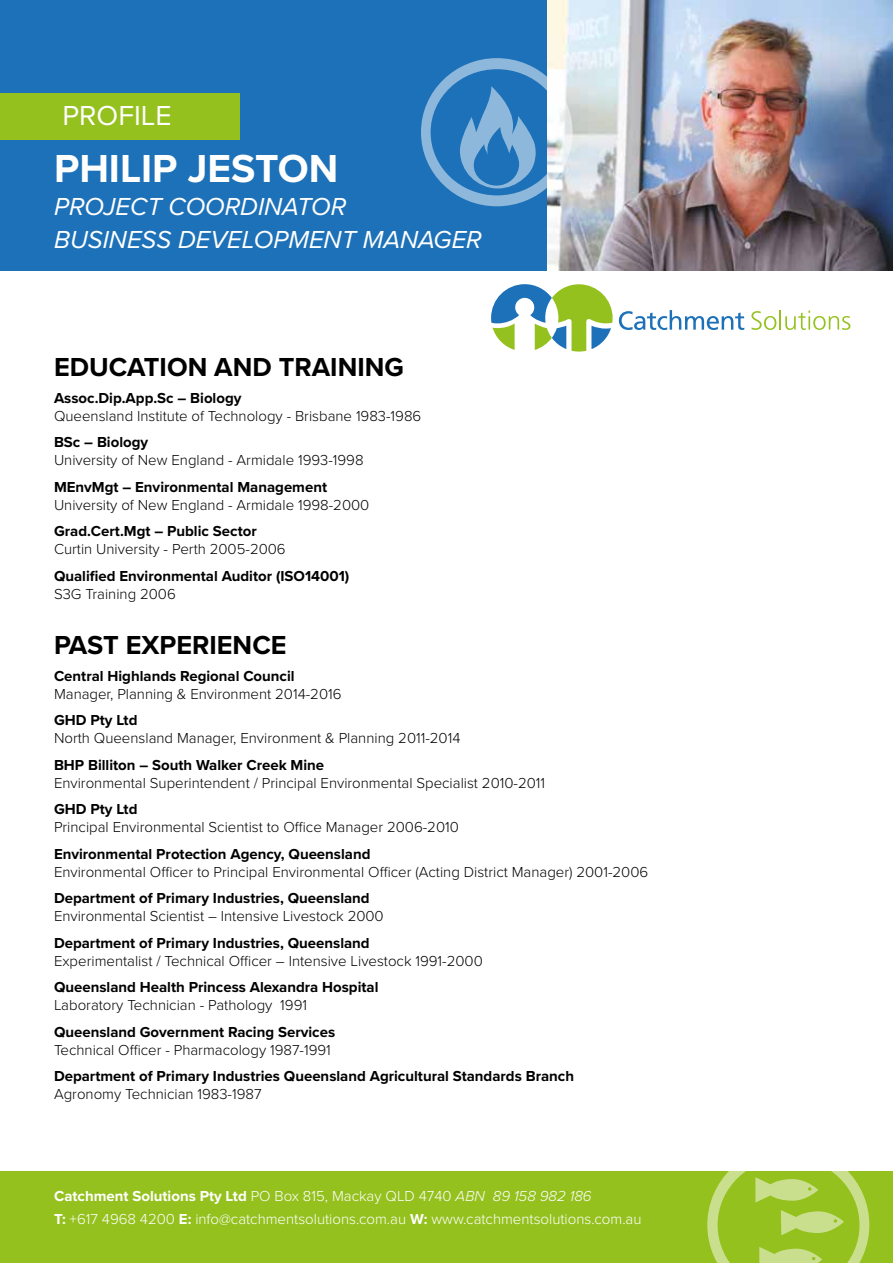
<style>
.page{position:relative;width:893px;height:1263px;background:#fff}
.page>*{position:absolute;margin:0;border:0;box-sizing:border-box;transform-origin:0 0}
.t1{font:700 40.5px "Proxima Nova";color:#fff}
.t2{font:28.5px "Proxima Nova";color:#fff}
.t3{font:700 27px "Proxima Nova";color:#000}
.t4{font:italic 25.5px/33px "Proxima Nova";color:#fff}
.t5{font:300 15px "Proxima Nova";color:#000}
.t6{font:700 15px "Proxima Nova";color:#000}
.t7{font:300 15px/22.5px "Proxima Nova";color:#fff}
.s1{font-weight:700}
.s2{font-style:italic}
</style>
<div class="page">
<div style="left:0;top:1171px;width:893px;height:92px;background:#95c11f"></div>
<div style="left:0;top:0;width:547px;height:270px;background:#1d71b8"></div>
<div style="left:54px;top:94px;width:186px;height:46px;background:#95c11f"></div>
<div style="left:0;top:94px;width:54px;height:46px;background:#95c11f"></div>
<svg style="left:707px;top:1171px;width:162px;height:92px"></svg>
<img style="left:547px;top:0;width:346px;height:270px">
<svg style="left:421px;top:58px;width:152px;height:148px"></svg>
<svg style="left:491px;top:284px;width:122px;height:68px"></svg>
<svg style="left:619px;top:310px;width:125px;height:20px"></svg>
<svg style="left:751px;top:311px;width:25px;height:19px"></svg>
<hr style="left:779px;top:310px;width:2px;height:20px;background:#95c11f">
<svg style="left:785px;top:311px;width:65px;height:19px"></svg>
<h2 class="t2" style="left:63px;top:94px;width:111px">PROFILE</h2>
<h1 class="t1" style="left:54px;top:139px;width:286px">PHILIP JESTON</h1>
<h3 class="t4" style="left:54px;top:189px;width:429px">PROJECT COORDINATOR<br>BUSINESS DEVELOPMENT MANAGER</h3>
<h3 class="t3" style="left:54px;top:347px;width:351px">EDUCATION AND TRAINING</h3>
<p class="t6" style="left:54px;top:386px;width:189px">Assoc.Dip.App.Sc – Biology</p>
<p class="t5" style="left:54px;top:407px;width:369px">Queensland Institute of Technology - Brisbane 1983-1986</p>
<p class="t6" style="left:54px;top:431px;width:96px">BSc – Biology</p>
<p class="t5" style="left:54px;top:451px;width:311px">University of New England - Armidale 1993-1998</p>
<p class="t6" style="left:54px;top:475px;width:275px">MEnvMgt – Environmental Management</p>
<p class="t5" style="left:54px;top:496px;width:317px">University of New England - Armidale 1998-2000</p>
<p class="t6" style="left:54px;top:520px;width:204px">Grad.Cert.Mgt – Public Sector</p>
<p class="t5" style="left:54px;top:540px;width:233px">Curtin University - Perth 2005-2006</p>
<p class="t6" style="left:54px;top:564px;width:297px">Qualified Environmental Auditor (ISO14001)</p>
<p class="t5" style="left:54px;top:585px;width:123px">S3G Training 2006</p>
<h3 class="t3" style="left:54px;top:625px;width:234px">PAST EXPERIENCE</h3>
<p class="t6" style="left:54px;top:664px;width:242px">Central Highlands Regional Council</p>
<p class="t5" style="left:54px;top:685px;width:289px">Manager, Planning &amp; Environment 2014-2016</p>
<p class="t6" style="left:54px;top:709px;width:85px">GHD Pty Ltd</p>
<p class="t5" style="left:54px;top:729px;width:408px">North Queensland Manager, Environment &amp; Planning 2011-2014</p>
<p class="t6" style="left:54px;top:753px;width:272px">BHP Billiton – South Walker Creek Mine</p>
<p class="t5" style="left:54px;top:774px;width:493px">Environmental Superintendent / Principal Environmental Specialist 2010-2011</p>
<p class="t6" style="left:54px;top:798px;width:85px">GHD Pty Ltd</p>
<p class="t5" style="left:54px;top:818px;width:406px">Principal Environmental Scientist to Office Manager 2006-2010</p>
<p class="t6" style="left:54px;top:842px;width:318px">Environmental Protection Agency, Queensland</p>
<p class="t5" style="left:54px;top:863px;width:596px">Environmental Officer to Principal Environmental Officer (Acting District Manager) 2001-2006</p>
<p class="t6" style="left:54px;top:887px;width:317px">Department of Primary Industries, Queensland</p>
<p class="t5" style="left:54px;top:907px;width:331px">Environmental Scientist – Intensive Livestock 2000</p>
<p class="t6" style="left:54px;top:931px;width:317px">Department of Primary Industries, Queensland</p>
<p class="t5" style="left:54px;top:952px;width:430px">Experimentalist / Technical Officer – Intensive Livestock 1991-2000</p>
<p class="t6" style="left:54px;top:976px;width:326px">Queensland Health Princess Alexandra Hospital</p>
<p class="t5" style="left:54px;top:996px;width:255px">Laboratory Technician - Pathology 1991</p>
<p class="t6" style="left:54px;top:1020px;width:283px">Queensland Government Racing Services</p>
<p class="t5" style="left:54px;top:1041px;width:278px">Technical Officer - Pharmacology 1987-1991</p>
<p class="t6" style="left:54px;top:1065px;width:522px">Department of Primary Industries Queensland Agricultural Standards Branch</p>
<p class="t5" style="left:54px;top:1085px;width:209px">Agronomy Technician 1983-1987</p>
<p class="t7" style="left:54px;top:1185px;width:589px"><span class="s1">Catchment Solutions Pty Ltd</span> PO Box 815, Mackay QLD 4740 <span class="s2">ABN 89 158 982 186<br></span><span class="s1">T:</span> +617 4968 4200 <span class="s1">E:</span> info@catchmentsolutions.com.au <span class="s1">W:</span> www.catchmentsolutions.com.au</p>
</div>
